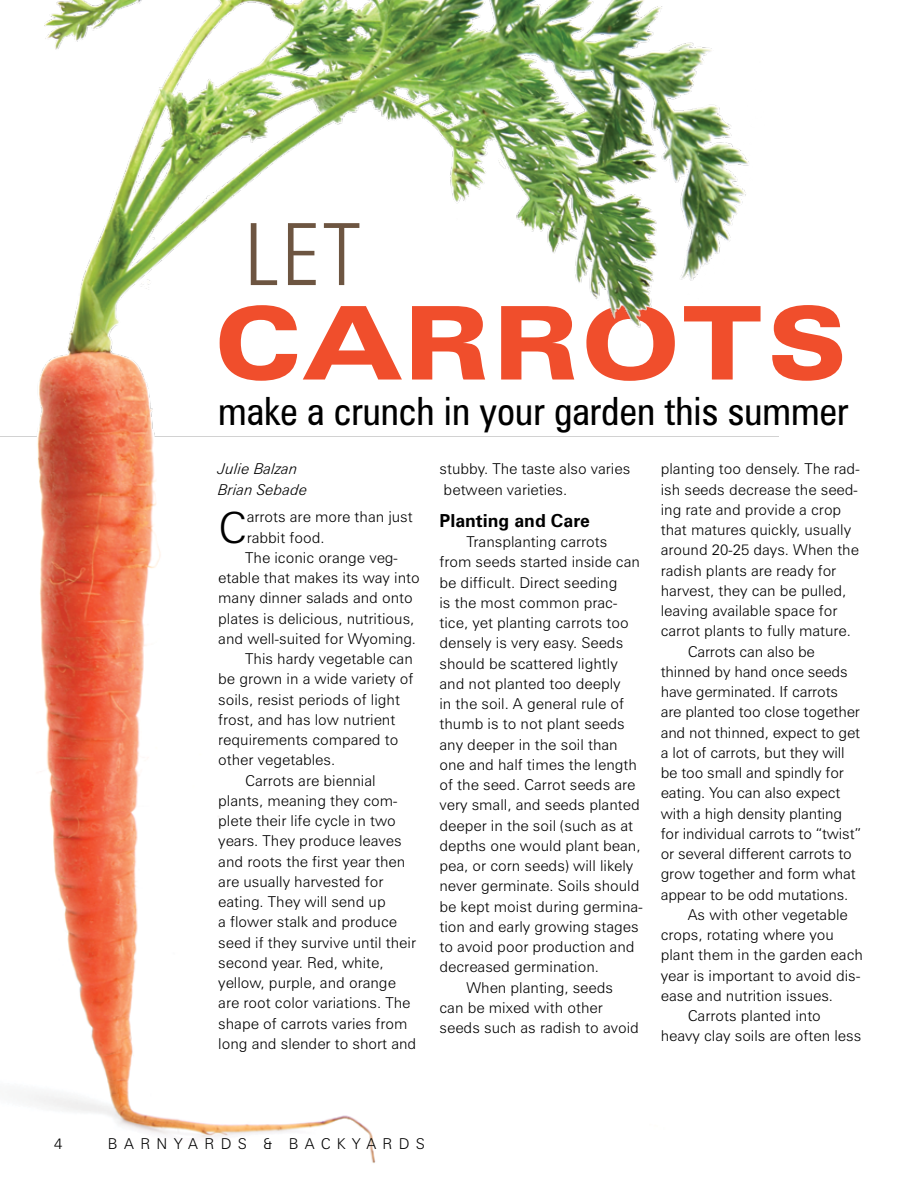
<style>
.page{position:relative;width:918px;height:1188px;background:#fff}
.page>*{position:absolute;margin:0;border:0;box-sizing:border-box;transform-origin:0 0}
.t1{font:900 expanded 102px "Zurich BT";letter-spacing:.05em;color:#f04e2c}
.t2{font:300 condensed 85.95px "Zurich BT";color:#6d5541}
.t3{font:300 43.2px "Zurich BT";color:#000}
.t4{font:condensed 39px "Zurich BT";color:#000}
.t5{font:700 18px "Zurich BT";color:#000}
.t6{font:300 15px/20.2px "Zurich BT";color:#000}
.t7{font:italic 300 15px/21px "Zurich BT";color:#000}
.t8{font:300 15px "Zurich BT";letter-spacing:.42em;color:#000}
</style>
<div class="page">
<img style="left:0;top:0;width:778px;height:1163px">
<h2 class="t2" style="left:244px;top:202px;width:117px">LET</h2>
<h1 class="t1" style="left:215px;top:283px;width:633px">CARROTS</h1>
<h3 class="t4" style="left:218px;top:387px;width:632px">make a crunch in your garden this summer</h3>
<p class="t7" style="left:218px;top:458px;width:91px">Julie Balzan<br>Brian Sebade</p>
<h3 class="t3" style="left:218px;top:501px;width:30px">C</h3>
<p class="t6" style="left:247px;top:507px;width:168px">arrots are more than just</p>
<p class="t6" style="left:440px;top:459px;width:192px">stubby. The taste also varies between varieties.</p>
<p class="t5" style="left:440px;top:510px;width:152px">Planting and Care</p>
<p class="t6" style="left:466px;top:532px;width:142px">Transplanting carrots</p>
<p class="t6" style="left:440px;top:552px;width:202px">from seeds started inside can</p>
<p class="t6" style="left:440px;top:572px;width:179px">be difficult. Direct seeding</p>
<p class="t6" style="left:440px;top:592px;width:179px">is the most common prac-</p>
<p class="t6" style="left:440px;top:613px;width:191px">tice, yet planting carrots too</p>
<p class="t6" style="left:440px;top:633px;width:185px">densely is very easy. Seeds</p>
<p class="t6" style="left:440px;top:653px;width:180px">should be scattered lightly</p>
<p class="t6" style="left:440px;top:673px;width:183px">and not planted too deeply</p>
<p class="t6" style="left:440px;top:694px;width:186px">in the soil. A general rule of</p>
<p class="t6" style="left:440px;top:714px;width:187px">thumb is to not plant seeds</p>
<p class="t6" style="left:440px;top:734px;width:180px">any deeper in the soil than</p>
<p class="t6" style="left:440px;top:754px;width:199px">one and half times the length</p>
<p class="t6" style="left:440px;top:775px;width:197px">of the seed. Carrot seeds are</p>
<p class="t6" style="left:440px;top:795px;width:202px">very small, and seeds planted</p>
<p class="t6" style="left:440px;top:815px;width:195px">deeper in the soil (such as at</p>
<p class="t6" style="left:440px;top:835px;width:202px">depths one would plant bean,</p>
<p class="t6" style="left:440px;top:856px;width:195px">pea, or corn seeds) will likely</p>
<p class="t6" style="left:440px;top:876px;width:201px">never germinate. Soils should</p>
<p class="t6" style="left:440px;top:896px;width:205px">be kept moist during germina-</p>
<p class="t6" style="left:440px;top:916px;width:201px">tion and early growing stages</p>
<p class="t6" style="left:440px;top:937px;width:197px">to avoid poor production and</p>
<p class="t6" style="left:440px;top:957px;width:161px">decreased germination.</p>
<p class="t6" style="left:466px;top:977px;width:148px">When planting, seeds</p>
<p class="t6" style="left:440px;top:997px;width:165px">can be mixed with other</p>
<p class="t6" style="left:440px;top:1018px;width:201px">seeds such as radish to avoid</p>
<p class="t6" style="left:661px;top:459px;width:200px">planting too densely. The rad-</p>
<p class="t6" style="left:661px;top:479px;width:199px">ish seeds decrease the seed-</p>
<p class="t6" style="left:661px;top:499px;width:182px">ing rate and provide a crop</p>
<p class="t6" style="left:661px;top:519px;width:192px">that matures quickly, usually</p>
<p class="t6" style="left:661px;top:540px;width:200px">around 20-25 days. When the</p>
<p class="t6" style="left:661px;top:560px;width:177px">radish plants are ready for</p>
<p class="t6" style="left:661px;top:580px;width:187px">harvest, they can be pulled,</p>
<p class="t6" style="left:661px;top:600px;width:178px">leaving available space for</p>
<p class="t6" style="left:661px;top:621px;width:192px">carrot plants to fully mature.</p>
<p class="t6" style="left:688px;top:641px;width:129px">Carrots can also be</p>
<p class="t6" style="left:661px;top:661px;width:188px">thinned by hand once seeds</p>
<p class="t6" style="left:661px;top:681px;width:179px">have germinated. If carrots</p>
<p class="t6" style="left:661px;top:702px;width:201px">are planted too close together</p>
<p class="t6" style="left:661px;top:722px;width:201px">and not thinned, expect to get</p>
<p class="t6" style="left:661px;top:742px;width:185px">a lot of carrots, but they will</p>
<p class="t6" style="left:661px;top:762px;width:185px">be too small and spindly for</p>
<p class="t6" style="left:661px;top:783px;width:181px">eating. You can also expect</p>
<p class="t6" style="left:661px;top:803px;width:183px">with a high density planting</p>
<p class="t6" style="left:661px;top:823px;width:202px">for individual carrots to “twist”</p>
<p class="t6" style="left:661px;top:843px;width:193px">or several different carrots to</p>
<p class="t6" style="left:661px;top:864px;width:196px">grow together and form what</p>
<p class="t6" style="left:661px;top:884px;width:189px">appear to be odd mutations.</p>
<p class="t6" style="left:688px;top:904px;width:162px">As with other vegetable</p>
<p class="t6" style="left:661px;top:924px;width:175px">crops, rotating where you</p>
<p class="t6" style="left:661px;top:945px;width:204px">plant them in the garden each</p>
<p class="t6" style="left:661px;top:965px;width:201px">year is important to avoid dis-</p>
<p class="t6" style="left:661px;top:985px;width:174px">ease and nutrition issues.</p>
<p class="t6" style="left:688px;top:1005px;width:135px">Carrots planted into</p>
<p class="t6" style="left:661px;top:1026px;width:202px">heavy clay soils are often less</p>
<p class="t6" style="left:247px;top:527px;width:80px">rabbit food.</p>
<p class="t6" style="left:245px;top:547px;width:154px">The iconic orange veg-</p>
<p class="t6" style="left:218px;top:567px;width:203px">etable that makes its way into</p>
<p class="t6" style="left:218px;top:588px;width:196px">many dinner salads and onto</p>
<p class="t6" style="left:218px;top:608px;width:198px">plates is delicious, nutritious,</p>
<p class="t6" style="left:218px;top:628px;width:199px">and well-suited for Wyoming.</p>
<p class="t6" style="left:245px;top:648px;width:169px">This hardy vegetable can</p>
<p class="t6" style="left:218px;top:669px;width:197px">be grown in a wide variety of</p>
<p class="t6" style="left:218px;top:689px;width:183px">soils, resist periods of light</p>
<p class="t6" style="left:218px;top:709px;width:179px">frost, and has low nutrient</p>
<p class="t6" style="left:218px;top:729px;width:182px">requirements compared to</p>
<p class="t6" style="left:218px;top:750px;width:119px">other vegetables.</p>
<p class="t6" style="left:245px;top:770px;width:132px">Carrots are biennial</p>
<p class="t6" style="left:218px;top:790px;width:181px">plants, meaning they com-</p>
<p class="t6" style="left:218px;top:810px;width:179px">plete their life cycle in two</p>
<p class="t6" style="left:218px;top:831px;width:185px">years. They produce leaves</p>
<p class="t6" style="left:218px;top:851px;width:189px">and roots the first year then</p>
<p class="t6" style="left:218px;top:871px;width:167px">are usually harvested for</p>
<p class="t6" style="left:218px;top:891px;width:169px">eating. They will send up</p>
<p class="t6" style="left:218px;top:912px;width:180px">a flower stalk and produce</p>
<p class="t6" style="left:218px;top:932px;width:199px">seed if they survive until their</p>
<p class="t6" style="left:218px;top:952px;width:167px">second year. Red, white,</p>
<p class="t6" style="left:218px;top:972px;width:179px">yellow, purple, and orange</p>
<p class="t6" style="left:218px;top:993px;width:194px">are root color variations. The</p>
<p class="t6" style="left:218px;top:1013px;width:191px">shape of carrots varies from</p>
<p class="t6" style="left:218px;top:1033px;width:200px">long and slender to short and</p>
<p class="t6" style="left:54px;top:1134px;width:10px">4</p>
<p class="t8" style="left:108px;top:1135px;width:318px">BARNYARDS &amp; BACKYARDS</p>
</div>
